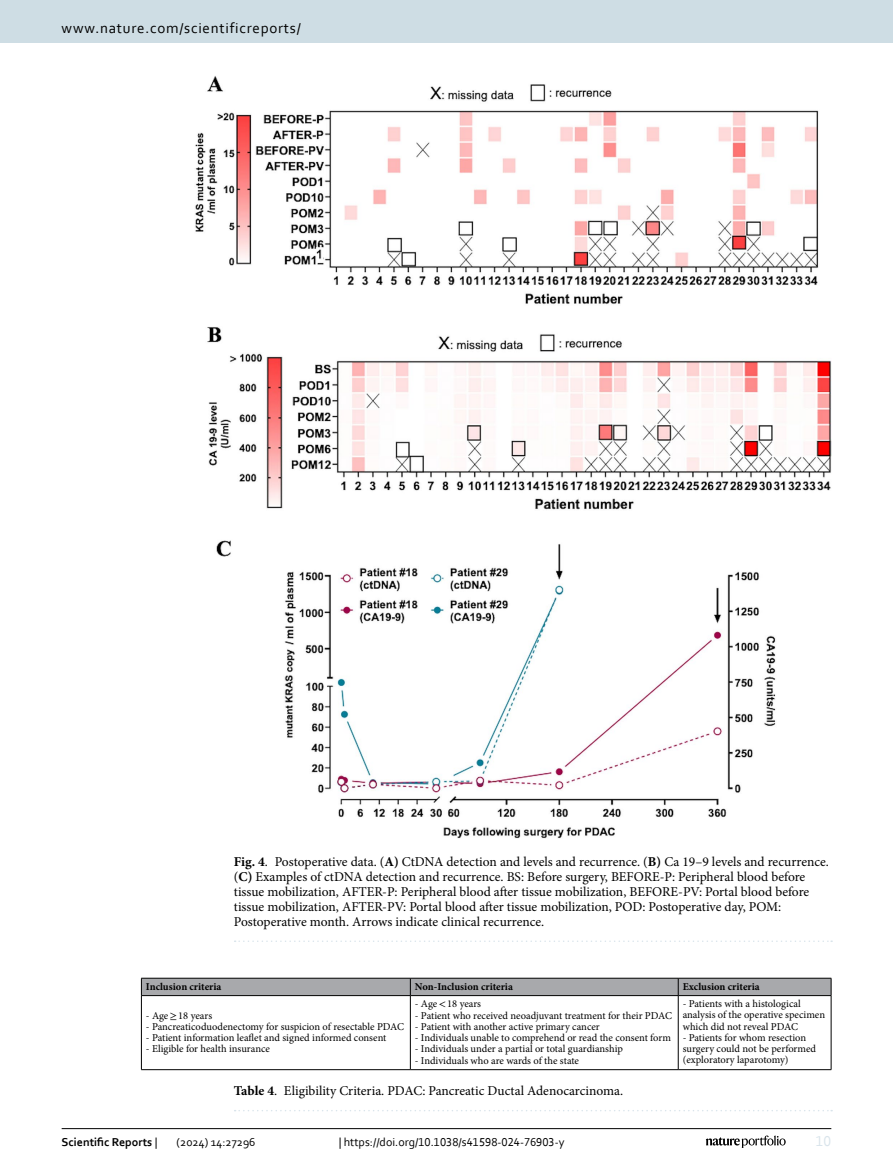
<style>
.page{position:relative;width:893px;height:1174px;background:#fff}
.page>*{position:absolute;margin:0;border:0;box-sizing:border-box;transform-origin:0 0}
.t1{font:15px "Corbel";letter-spacing:.05em;color:#000}
.t2{font:15px "Corbel";color:#d9e4eb}
.Figure_Caption{font:13.5px/15px "Minion Pro";color:#000}
.Table_Caption{font:13.5px "Minion Pro";color:#000}
.t3{font:12px "Corbel";color:#000}
.t4{font:700 12px "Corbel";color:#000}
.Table_Body{font:10.5px/11.2px "Minion Pro";letter-spacing:-.005em;color:#000}
.Table_Head{font:700 10.5px "Minion Pro";color:#000}
.s1{font-weight:700}
.s2{font-family:"STIX"}
.s3{font-weight:400}
</style>
<div class="page">
<img style="left:195px;top:76px;width:636px;height:762px">
<svg style="left:235px;top:940px;width:597px;height:2px"></svg>
<hr style="left:141px;top:995px;width:269px;height:1px;background:#000">
<hr style="left:410px;top:995px;width:268px;height:1px;background:#000">
<div style="left:141px;top:978px;width:691px;height:17px;background:#a8a9ac"></div>
<hr style="left:678px;top:995px;width:153px;height:1px;background:#000">
<hr style="left:141px;top:995px;width:1px;height:74px;background:#000">
<hr style="left:410px;top:995px;width:1px;height:74px;background:#000">
<hr style="left:410px;top:1069px;width:268px;height:1px;background:#000">
<hr style="left:678px;top:995px;width:1px;height:74px;background:#000">
<hr style="left:831px;top:995px;width:1px;height:74px;background:#000">
<hr style="left:678px;top:1069px;width:153px;height:1px;background:#000">
<hr style="left:141px;top:1069px;width:269px;height:1px;background:#000">
<svg style="left:235px;top:1110px;width:597px;height:1px"></svg>
<hr style="left:62px;top:1128px;width:769px;height:1px;background:#000">
<svg style="left:706px;top:1135px;width:80px;height:12px"></svg>
<div style="left:0;top:0;width:893px;height:43px;background:#cedde4"></div>
<h1 class="t1" style="left:62px;top:18px;width:241px">www.nature.com/scientificreports/</h1>
<p class="Figure_Caption" style="left:234px;top:854px;width:596px"><span class="s1">Fig. 4</span>. Postoperative data. (<span class="s1">A)</span> CtDNA detection and levels and recurrence. (<span class="s1">B)</span> Ca 19–9 levels and recurrence. (<span class="s1">C)</span> Examples of ctDNA detection and recurrence. BS: Before surgery, BEFORE-P: Peripheral blood before tissue mobilization, AFTER-P: Peripheral blood after tissue mobilization, BEFORE-PV: Portal blood before tissue mobilization, AFTER-PV: Portal blood after tissue mobilization, POD: Postoperative day, POM:<br>Postoperative month. Arrows indicate clinical recurrence.</p>
<p class="Table_Head" style="left:146px;top:978px;width:77px">Inclusion criteria</p>
<p class="Table_Head" style="left:415px;top:978px;width:100px">Non-Inclusion criteria</p>
<p class="Table_Head" style="left:683px;top:978px;width:79px">Exclusion criteria</p>
<p class="Table_Body" style="left:146px;top:1009px;width:68px">- Age<span class="s2">≥</span>18 years</p>
<p class="Table_Body" style="left:146px;top:1020px;width:260px">- Pancreaticoduodenectomy for suspicion of resectable PDAC</p>
<p class="Table_Body" style="left:146px;top:1032px;width:242px">- Patient information leaflet and signed informed consent</p>
<p class="Table_Body" style="left:146px;top:1043px;width:126px">- Eligible for health insurance</p>
<p class="Table_Body" style="left:683px;top:998px;width:144px">- Patients with a histological analysis of the operative specimen which did not reveal PDAC</p>
<p class="Table_Body" style="left:683px;top:1032px;width:135px">- Patients for whom resection surgery could not be performed (exploratory laparotomy)</p>
<p class="Table_Body" style="left:415px;top:998px;width:68px">- Age<span class="s2">&lt;</span>18 years</p>
<p class="Table_Body" style="left:415px;top:1009px;width:259px">- Patient who received neoadjuvant treatment for their PDAC</p>
<p class="Table_Body" style="left:415px;top:1020px;width:186px">- Patient with another active primary cancer</p>
<p class="Table_Body" style="left:415px;top:1032px;width:258px">- Individuals unable to comprehend or read the consent form</p>
<p class="Table_Body" style="left:415px;top:1043px;width:210px">- Individuals under a partial or total guardianship</p>
<p class="Table_Body" style="left:415px;top:1054px;width:166px">- Individuals who are wards of the state</p>
<p class="Table_Caption" style="left:234px;top:1082px;width:391px"><span class="s1">Table 4</span>. Eligibility Criteria. PDAC: Pancreatic Ductal Adenocarcinoma.</p>
<p class="t4" style="left:62px;top:1134px;width:97px">Scientific Reports <span class="s3">|</span></p>
<p class="t3" style="left:177px;top:1134px;width:80px">(2024) 14:27296</p>
<p class="t3" style="left:339px;top:1134px;width:227px">| https://doi.org/10.1038/s41598-024-76903-y</p>
<h1 class="t2" style="left:816px;top:1132px;width:17px">10</h1>
</div>
